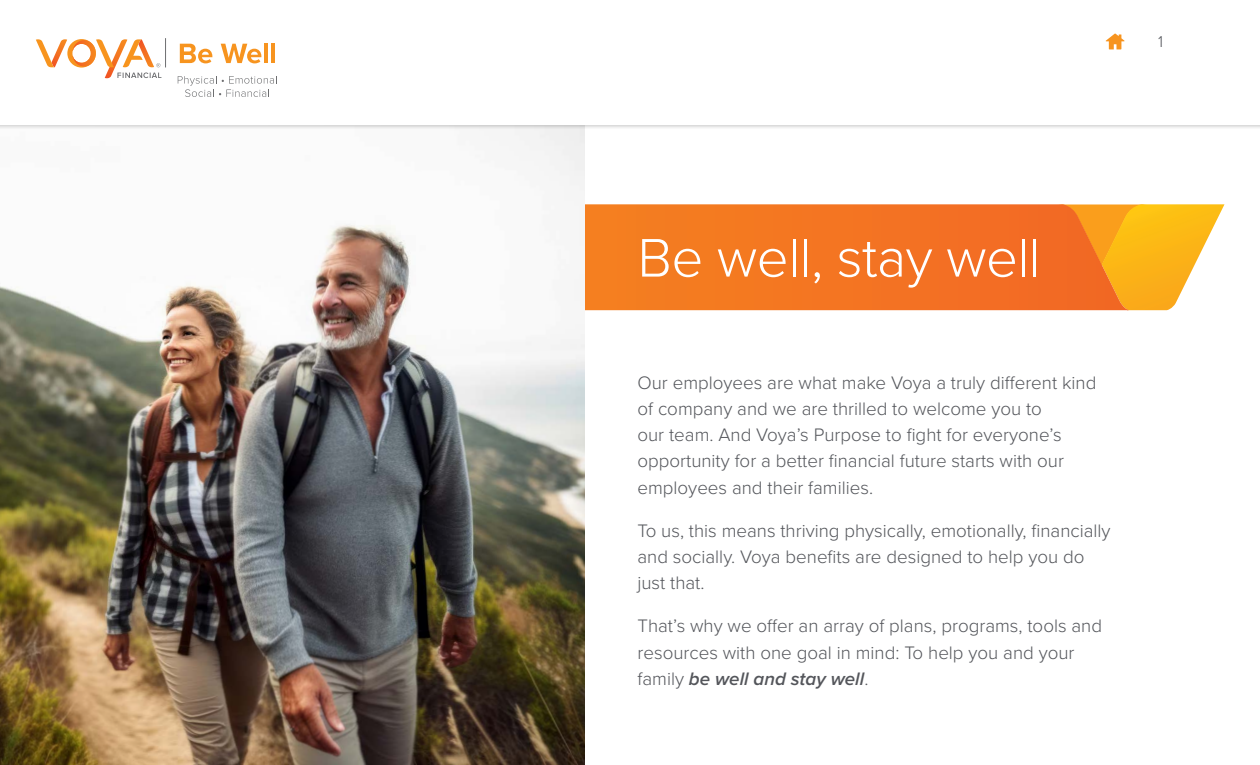
<style>
.page{position:relative;width:1260px;height:765px;background:#fff}
.page>*{position:absolute;margin:0;border:0;box-sizing:border-box;transform-origin:0 0}
.t1{font:300 56.25px "Proxima Nova";letter-spacing:-.01em;color:#fff}
.t2{font:300 18.75px/26.2px "Proxima Nova";color:#54565b}
.t3{font:300 16.25px "Proxima Nova";color:#54565b}
.s1{font-weight:600;font-style:italic}
</style>
<div class="page">
<svg style="left:180px;top:44px;width:32px;height:19px"></svg>
<svg style="left:221px;top:44px;width:40px;height:19px"></svg>
<hr style="left:264px;top:44px;width:4px;height:19px;background:#f7941f">
<hr style="left:271px;top:44px;width:4px;height:19px;background:#f7941f">
<svg style="left:36px;top:38px;width:130px;height:41px"></svg>
<svg style="left:178px;top:76px;width:99px;height:21px"></svg>
<svg style="left:1106px;top:33px;width:19px;height:16px"></svg>
<svg style="left:1129px;top:204px;width:96px;height:106px"></svg>
<svg style="left:585px;top:204px;width:544px;height:106px"></svg>
<img style="left:0;top:130px;width:585px;height:635px">
<div style="left:0;top:117px;width:1260px;height:13px;background:#000;opacity:.2"></div>
<div style="left:0;top:119px;width:1260px;height:6px;background:#fff"></div>
<div style="left:0;top:115px;width:1260px;height:6px;background:#fff"></div>
<p class="t3" style="left:1158px;top:29px;width:7px">1</p>
<h1 class="t1" style="left:638px;top:216px;width:405px">Be well, stay well</h1>
<p class="t2" style="left:638px;top:368px;width:460px">Our employees are what make Voya a truly different kind of company and we are thrilled to welcome you to<br>our team. And Voya’s Purpose to fight for everyone’s opportunity for a better financial future starts with our employees and their families.</p>
<p class="t2" style="left:638px;top:516px;width:475px">To us, this means thriving physically, emotionally, financially and socially. Voya benefits are designed to help you do just that.</p>
<p class="t2" style="left:638px;top:612px;width:466px">That’s why we offer an array of plans, programs, tools and resources with one goal in mind: To help you and your family <span class="s1">be well and stay well</span>.</p>
</div>
